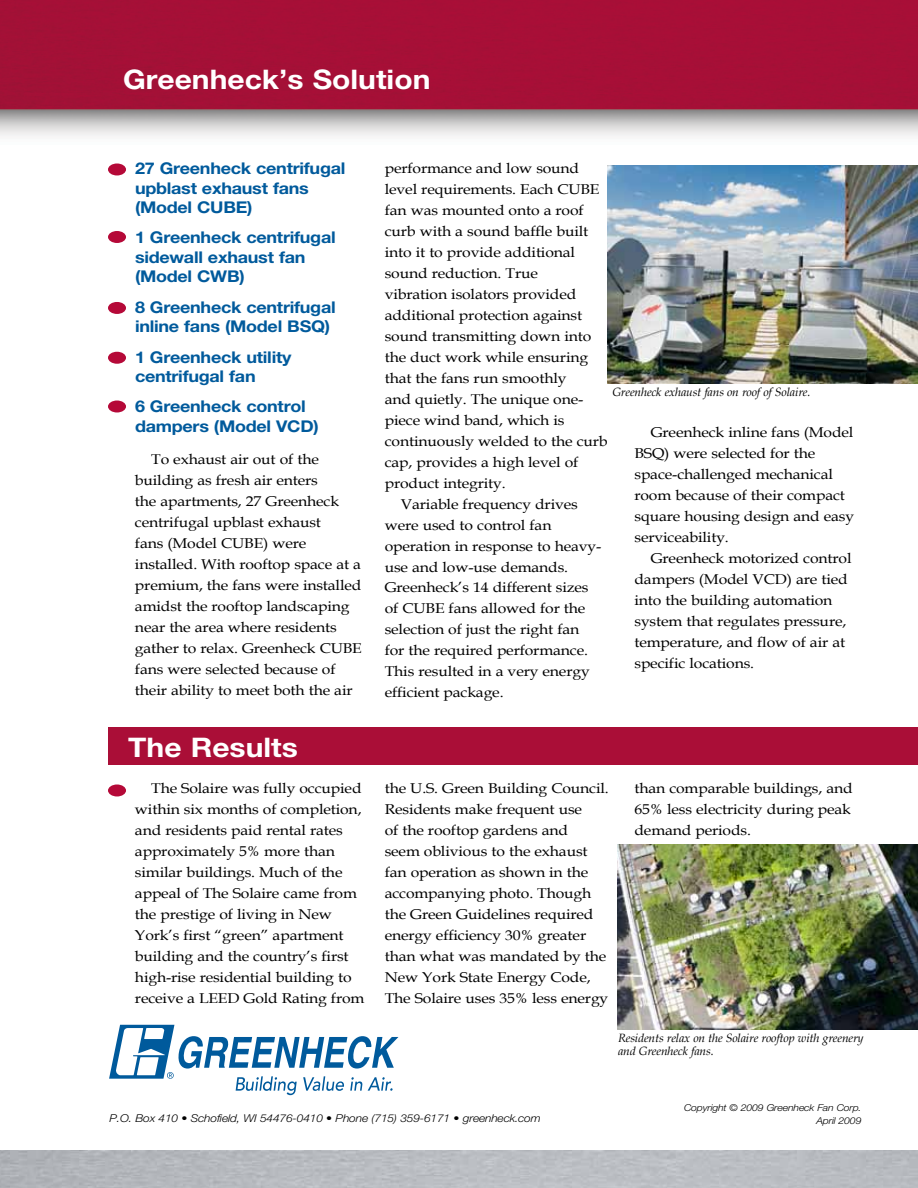
<style>
.page{position:relative;width:918px;height:1188px;background:#fff}
.page>*{position:absolute;margin:0;border:0;box-sizing:border-box;transform-origin:0 0}
.t1{font:700 27px "Helvetica Neue LT Std";color:#fff;scale:1.11 1}
.t2{font:700 16.2px/19.5px "Helvetica Neue LT Std";letter-spacing:-.015em;color:#005a9c;scale:1.11 1}
.t3{font:14.1px/21px "Book Antiqua";letter-spacing:-.01em;color:#000;scale:1.11 1}
.t4{font:italic 12px/13.5px "Book Antiqua";letter-spacing:-.01em;color:#000}
.t5{font:italic 300 10.8px "Helvetica Neue LT Std";letter-spacing:-.015em;color:#000;scale:1.11 1}
.t6{font:italic 300 9.45px/13.5px "Helvetica Neue LT Std";letter-spacing:-.015em;color:#000;text-align:right;scale:1.11 1}
</style>
<div class="page">
<img style="left:0;top:0;width:918px;height:199px">
<div style="left:108px;top:163px;width:18px;height:12px;background:#b50938;border-radius:50%"></div>
<svg style="left:109px;top:1025px;width:289px;height:70px"></svg>
<div style="left:108px;top:728px;width:810px;height:37px;background:#aa0e37"></div>
<div style="left:108px;top:785px;width:18px;height:11px;background:#b50938;border-radius:50%"></div>
<div style="left:108px;top:231px;width:18px;height:12px;background:#b50938;border-radius:50%"></div>
<div style="left:108px;top:302px;width:18px;height:12px;background:#b50938;border-radius:50%"></div>
<div style="left:108px;top:401px;width:18px;height:11px;background:#b50938;border-radius:50%"></div>
<img style="left:618px;top:844px;width:300px;height:185px">
<div style="left:108px;top:352px;width:18px;height:12px;background:#b50938;border-radius:50%"></div>
<img style="left:608px;top:166px;width:310px;height:217px">
<h1 class="t1" style="left:123px;top:63px;width:279px">Greenheck’s Solution</h1>
<p class="t2" style="left:135px;top:158px;width:191px">27 Greenheck centrifugal upblast exhaust fans (Model CUBE)</p>
<p class="t2" style="left:135px;top:228px;width:182px">1 Greenheck centrifugal sidewall exhaust fan (Model CWB)</p>
<p class="t2" style="left:135px;top:297px;width:182px">8 Greenheck centrifugal inline fans (Model BSQ)</p>
<p class="t2" style="left:135px;top:347px;width:142px">1 Greenheck utility centrifugal fan</p>
<p class="t2" style="left:135px;top:396px;width:167px">6 Greenheck control dampers (Model VCD)</p>
<p class="t3" style="left:135px;top:448px;width:206px;text-indent:16px">To exhaust air out of the building as fresh air enters<br>the apartments, 27 Greenheck centrifugal upblast exhaust<br>fans (Model CUBE) were installed. With rooftop space at a premium, the fans were installed amidst the rooftop landscaping near the area where residents gather to relax. Greenheck CUBE fans were selected because of their ability to meet both the air</p>
<h1 class="t1" style="left:128px;top:731px;width:154px">The Results</h1>
<p class="t3" style="left:385px;top:157px;width:177px">performance and low sound</p>
<p class="t3" style="left:385px;top:178px;width:195px">level requirements. Each CUBE</p>
<p class="t3" style="left:385px;top:199px;width:181px">fan was mounted onto a roof</p>
<p class="t3" style="left:385px;top:220px;width:185px">curb with a sound baffle built</p>
<p class="t3" style="left:385px;top:241px;width:173px">into it to provide additional</p>
<p class="t3" style="left:385px;top:262px;width:140px">sound reduction. True</p>
<p class="t3" style="left:385px;top:283px;width:174px">vibration isolators provided</p>
<p class="t3" style="left:385px;top:304px;width:179px">additional protection against</p>
<p class="t3" style="left:385px;top:325px;width:188px">sound transmitting down into</p>
<p class="t3" style="left:385px;top:346px;width:185px">the duct work while ensuring</p>
<p class="t3" style="left:385px;top:367px;width:165px">that the fans run smoothly</p>
<p class="t3" style="left:385px;top:388px;width:180px">and quietly. The unique one-</p>
<p class="t3" style="left:385px;top:409px;width:163px">piece wind band, which is</p>
<p class="t3" style="left:385px;top:430px;width:202px">continuously welded to the curb</p>
<p class="t3" style="left:385px;top:451px;width:176px">cap, provides a high level of</p>
<p class="t3" style="left:385px;top:472px;width:111px">product integrity.</p>
<p class="t3" style="left:401px;top:493px;width:161px">Variable frequency drives</p>
<p class="t3" style="left:385px;top:514px;width:152px">were used to control fan</p>
<p class="t3" style="left:385px;top:535px;width:197px">operation in response to heavy-</p>
<p class="t3" style="left:385px;top:556px;width:167px">use and low-use demands.</p>
<p class="t3" style="left:385px;top:577px;width:185px">Greenheck’s 14 different sizes</p>
<p class="t3" style="left:385px;top:598px;width:182px">of CUBE fans allowed for the</p>
<p class="t3" style="left:385px;top:619px;width:177px">selection of just the right fan</p>
<p class="t3" style="left:385px;top:640px;width:185px">for the required performance.</p>
<p class="t3" style="left:385px;top:661px;width:186px">This resulted in a very energy</p>
<p class="t3" style="left:385px;top:682px;width:109px">efficient package.</p>
<p class="t4" style="left:612px;top:385px;width:200px">Greenheck exhaust fans on roof of Solaire.</p>
<p class="t3" style="left:634px;top:422px;width:199px;text-indent:16px">Greenheck inline fans (Model<br>BSQ) were selected for the space-challenged mechanical room because of their compact square housing design and easy serviceability.</p>
<p class="t3" style="left:634px;top:548px;width:197px;text-indent:16px">Greenheck motorized control dampers (Model VCD) are tied into the building automation system that regulates pressure, temperature, and flow of air at specific locations.</p>
<p class="t3" style="left:135px;top:777px;width:208px;text-indent:16px">The Solaire was fully occupied within six months of completion, and residents paid rental rates approximately 5% more than similar buildings. Much of the appeal of The Solaire came from the prestige of living in New<br>York’s first “green” apartment building and the country’s first high-rise residential building to receive a LEED Gold Rating from</p>
<p class="t3" style="left:385px;top:777px;width:203px">the U.S. Green Building Council.<br>Residents make frequent use<br>of the rooftop gardens and<br>seem oblivious to the exhaust fan operation as shown in the accompanying photo. Though the Green Guidelines required energy efficiency 30% greater than what was mandated by the<br>New York State Energy Code,<br>The Solaire uses 35% less energy</p>
<p class="t3" style="left:634px;top:777px;width:198px">than comparable buildings, and<br>65% less electricity during peak demand periods.</p>
<p class="t4" style="left:618px;top:1031px;width:247px">Residents relax on the Solaire rooftop with greenery and Greenheck fans.</p>
<p class="t5" style="left:110px;top:1112px;width:390px">P.O. Box 410 • Schofield, WI 54476-0410 • Phone (715) 359-6171 • greenheck.com</p>
<p class="t6" style="left:684px;top:1101px;width:161px">Copyright © 2009 Greenheck Fan Corp.<br>April 2009</p>
</div>
